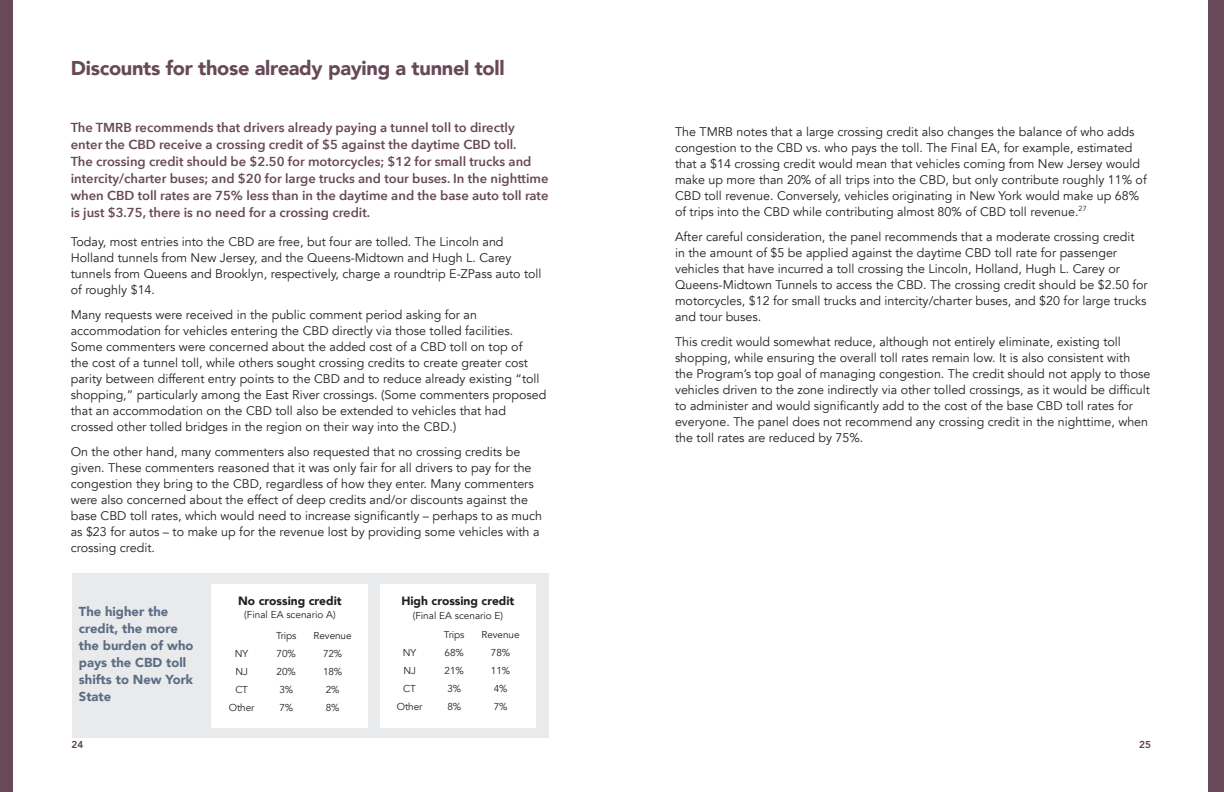
<style>
.page{position:relative;width:1224px;height:792px;background:#fff}
.page>*{position:absolute;margin:0;border:0;box-sizing:border-box;transform-origin:0 0}
.Small_header{font:900 20px "Avenir";letter-spacing:-.015em;color:#684957}
.Chart_header2{font:600 13px/17px "Avenir Next";color:#684957}
.chart_header{font:900 13px/17px "Avenir";color:#5b6d85}
.copy{font:12.5px/16px "Avenir";color:#231f20}
.copy-2{font:900 12px "Avenir";color:#231f20}
.copy-3{font:10px "Avenir";letter-spacing:-.01em;color:#231f20}
.t1{font:800 10px "Avenir";color:#5d424d}
</style>
<div class="page">
<div style="left:0;top:0;width:13px;height:792px;background:#684957"></div>
<div style="left:1209px;top:0;width:15px;height:792px;background:#684957"></div>
<div style="left:72px;top:573px;width:477px;height:164px;background:#e9eaeb"></div>
<div style="left:212px;top:584px;width:156px;height:144px;background:#fff"></div>
<div style="left:380px;top:584px;width:156px;height:144px;background:#fff"></div>
<p class="Small_header" style="left:71px;top:51px;width:435px">Discounts for those already paying a tunnel toll</p>
<p class="Chart_header2" style="left:71px;top:118px;width:479px">The TMRB recommends that drivers already paying a tunnel toll to directly enter the CBD receive a crossing credit of $5 against the daytime CBD toll.<br>The crossing credit should be $2.50 for motorcycles; $12 for small trucks and intercity/charter buses; and $20 for large trucks and tour buses. In the nighttime when CBD toll rates are 75% less than in the daytime and the base auto toll rate is just $3.75, there is no need for a crossing credit.</p>
<p class="copy" style="left:71px;top:234px;width:472px">Today, most entries into the CBD are free, but four are tolled. The Lincoln and Holland tunnels from New Jersey, and the Queens-Midtown and Hugh L. Carey tunnels from Queens and Brooklyn, respectively, charge a roundtrip E-ZPass auto toll of roughly $14.</p>
<p class="copy" style="left:71px;top:307px;width:477px">Many requests were received in the public comment period asking for an accommodation for vehicles entering the CBD directly via those tolled facilities.<br>Some commenters were concerned about the added cost of a CBD toll on top of<br>the cost of a tunnel toll, while others sought crossing credits to create greater cost parity between different entry points to the CBD and to reduce already existing “toll shopping,” particularly among the East River crossings. (Some commenters proposed that an accommodation on the CBD toll also be extended to vehicles that had crossed other tolled bridges in the region on their way into the CBD.)</p>
<p class="copy" style="left:71px;top:444px;width:473px">On the other hand, many commenters also requested that no crossing credits be given. These commenters reasoned that it was only fair for all drivers to pay for the congestion they bring to the CBD, regardless of how they enter. Many commenters were also concerned about the effect of deep credits and/or discounts against the base CBD toll rates, which would need to increase significantly – perhaps to as much as $23 for autos – to make up for the revenue lost by providing some vehicles with a crossing credit.</p>
<p class="chart_header" style="left:79px;top:602px;width:116px">The higher the credit, the more the burden of who pays the CBD toll shifts to New York<br>State</p>
<p class="copy-2" style="left:238px;top:591px;width:105px">No crossing credit</p>
<p class="copy-3" style="left:244px;top:609px;width:93px">(Final EA scenario A)</p>
<p class="copy-3" style="left:276px;top:630px;width:22px">Trips</p>
<p class="copy-3" style="left:314px;top:630px;width:39px">Revenue</p>
<p class="copy-3" style="left:235px;top:648px;width:15px">NY</p>
<p class="copy-3" style="left:277px;top:648px;width:21px">70%</p>
<p class="copy-3" style="left:323px;top:648px;width:21px">72%</p>
<p class="copy-3" style="left:235px;top:666px;width:14px">NJ</p>
<p class="copy-3" style="left:277px;top:666px;width:21px">20%</p>
<p class="copy-3" style="left:323px;top:666px;width:21px">18%</p>
<p class="copy-3" style="left:235px;top:684px;width:14px">CT</p>
<p class="copy-3" style="left:279px;top:684px;width:15px">3%</p>
<p class="copy-3" style="left:326px;top:684px;width:15px">2%</p>
<p class="copy-3" style="left:229px;top:702px;width:27px">Other</p>
<p class="copy-3" style="left:279px;top:702px;width:15px">7%</p>
<p class="copy-3" style="left:326px;top:702px;width:15px">8%</p>
<p class="copy-2" style="left:401px;top:591px;width:115px">High crossing credit</p>
<p class="copy-3" style="left:413px;top:610px;width:92px">(Final EA scenario E)</p>
<p class="copy-3" style="left:444px;top:629px;width:22px">Trips</p>
<p class="copy-3" style="left:482px;top:629px;width:39px">Revenue</p>
<p class="copy-3" style="left:403px;top:647px;width:15px">NY</p>
<p class="copy-3" style="left:445px;top:647px;width:21px">68%</p>
<p class="copy-3" style="left:491px;top:647px;width:21px">78%</p>
<p class="copy-3" style="left:403px;top:665px;width:14px">NJ</p>
<p class="copy-3" style="left:445px;top:665px;width:21px">21%</p>
<p class="copy-3" style="left:491px;top:665px;width:21px">11%</p>
<p class="copy-3" style="left:403px;top:683px;width:14px">CT</p>
<p class="copy-3" style="left:447px;top:683px;width:15px">3%</p>
<p class="copy-3" style="left:494px;top:683px;width:15px">4%</p>
<p class="copy-3" style="left:397px;top:701px;width:27px">Other</p>
<p class="copy-3" style="left:447px;top:701px;width:15px">8%</p>
<p class="copy-3" style="left:494px;top:701px;width:15px">7%</p>
<p class="copy" style="left:675px;top:124px;width:473px">The TMRB notes that a large crossing credit also changes the balance of who adds congestion to the CBD vs. who pays the toll. The Final EA, for example, estimated that a $14 crossing credit would mean that vehicles coming from New Jersey would make up more than 20% of all trips into the CBD, but only contribute roughly 11% of CBD toll revenue. Conversely, vehicles originating in New York would make up 68% of trips into the CBD while contributing almost 80% of CBD toll revenue.<sup>27</sup></p>
<p class="copy" style="left:675px;top:229px;width:474px">After careful consideration, the panel recommends that a moderate crossing credit<br>in the amount of $5 be applied against the daytime CBD toll rate for passenger vehicles that have incurred a toll crossing the Lincoln, Holland, Hugh L. Carey or Queens-Midtown Tunnels to access the CBD. The crossing credit should be $2.50 for motorcycles, $12 for small trucks and intercity/charter buses, and $20 for large trucks and tour buses.</p>
<p class="copy" style="left:675px;top:334px;width:477px">This credit would somewhat reduce, although not entirely eliminate, existing toll shopping, while ensuring the overall toll rates remain low. It is also consistent with the Program’s top goal of managing congestion. The credit should not apply to those vehicles driven to the zone indirectly via other tolled crossings, as it would be difficult to administer and would significantly add to the cost of the base CBD toll rates for everyone. The panel does not recommend any crossing credit in the nighttime, when the toll rates are reduced by 75%.</p>
<p class="t1" style="left:72px;top:737px;width:13px">24</p>
<p class="t1" style="left:1139px;top:737px;width:13px">25</p>
</div>
